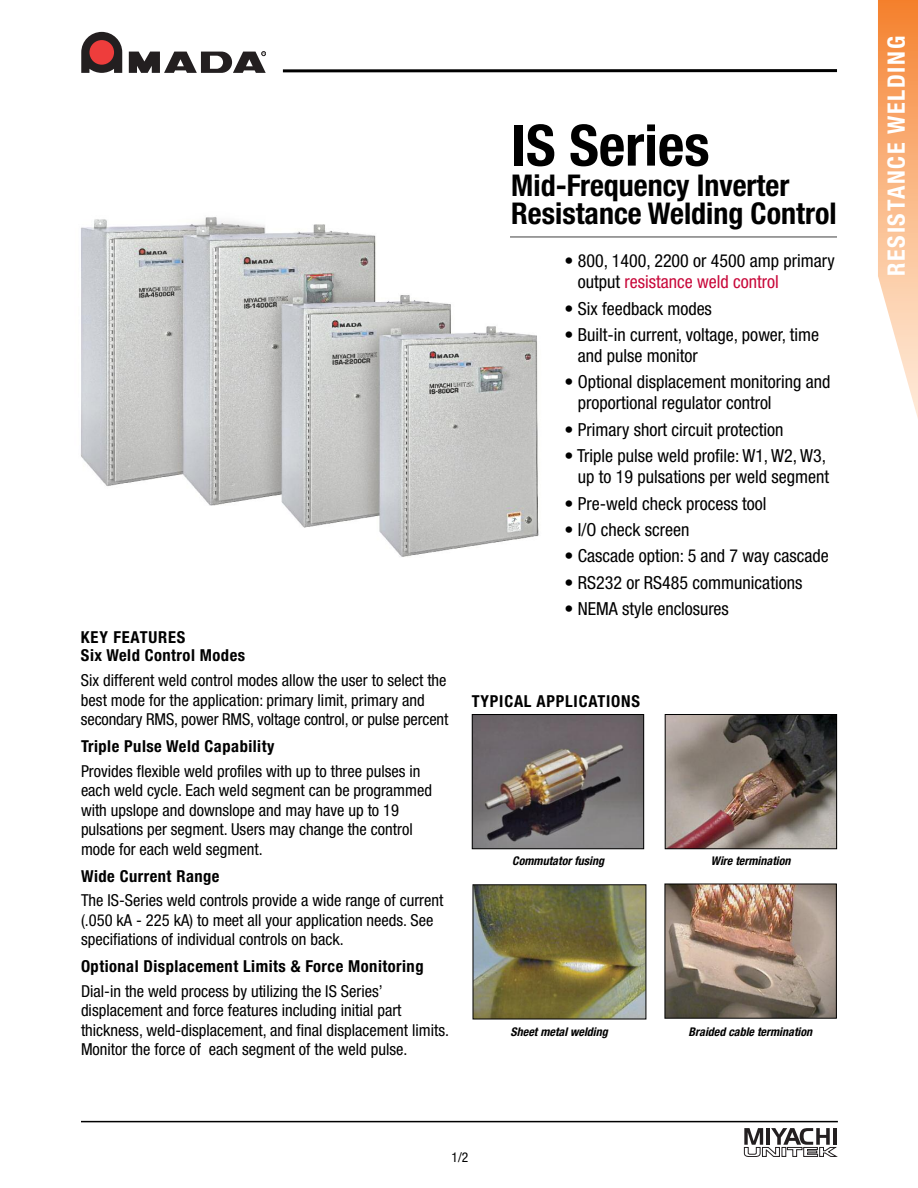
<style>
.page{position:relative;width:918px;height:1188px;background:#fff}
.page>*{position:absolute;margin:0;border:0;box-sizing:border-box;transform-origin:0 0}
.t1{font:700 condensed 57px "Helvetica Neue";color:#000}
.t2{font:700 condensed 30px/28.5px "Helvetica Neue";color:#000}
.t3{font:700 condensed 24px "Helvetica Neue";letter-spacing:.07em;color:#fff}
.t4{font:condensed 18px/21px "Helvetica Neue";color:#000}
.t5{font:condensed 16.5px/19.5px "Helvetica Neue";color:#000}
.t6{font:700 condensed 16.5px/18px "Helvetica Neue";letter-spacing:.03em;color:#000}
.t7{font:700 condensed 16.5px "Helvetica Neue";letter-spacing:.05em;color:#000}
.t8{font:condensed 13.5px "Helvetica Neue";color:#000}
.t9{font:italic 700 condensed 12px "Helvetica Neue";color:#000}
.s1{color:#c8083a}
</style>
<div class="page">
<img style="left:81px;top:217px;width:458px;height:340px">
<svg style="left:81px;top:32px;width:41px;height:41px;background:#794445"></svg>
<svg style="left:129px;top:51px;width:137px;height:22px"></svg>
<hr style="left:81px;top:1121px;width:757px;height:1px;background:#000">
<svg style="left:744px;top:1128px;width:94px;height:29px"></svg>
<hr style="left:833px;top:1128px;width:3px;height:17px;background:#231f20">
<img style="left:878px;top:0;width:40px;height:418px">
<hr style="left:283px;top:69px;width:554px;height:3px;background:#000">
<hr style="left:510px;top:236px;width:327px;height:2px;background:#808080">
<img style="left:667px;top:716px;width:168px;height:131px">
<div style="left:665px;top:714px;width:172px;height:135px;border:1px solid #000"></div>
<img style="left:474px;top:716px;width:168px;height:131px">
<div style="left:472px;top:714px;width:172px;height:135px;border:1px solid #000"></div>
<img style="left:667px;top:886px;width:168px;height:131px">
<div style="left:665px;top:884px;width:172px;height:135px;border:1px solid #000"></div>
<img style="left:475px;top:886px;width:169px;height:131px">
<p class="t6" style="left:81px;top:630px;width:166px">KEY FEATURES<br>Six Weld Control Modes</p>
<p class="t5" style="left:81px;top:672px;width:369px">Six different weld control modes allow the user to select the best mode for the application: primary limit, primary and secondary RMS, power RMS, voltage control, or pulse percent</p>
<p class="t6" style="left:81px;top:739px;width:195px">Triple Pulse Weld Capability</p>
<p class="t5" style="left:81px;top:763px;width:353px">Provides flexible weld profiles with up to three pulses in each weld cycle. Each weld segment can be programmed with upslope and downslope and may have up to 19 pulsations per segment. Users may change the control mode for each weld segment.</p>
<p class="t6" style="left:81px;top:868px;width:140px">Wide Current Range</p>
<p class="t5" style="left:81px;top:892px;width:364px">The IS-Series weld controls provide a wide range of current (.050 kA - 225 kA) to meet all your application needs. See specifiations of individual controls on back.</p>
<p class="t6" style="left:81px;top:959px;width:344px">Optional Displacement Limits &amp; Force Monitoring</p>
<p class="t5" style="left:81px;top:983px;width:370px">Dial-in the weld process by utilizing the IS Series’ displacement and force features including initial part thickness, weld-displacement, and final displacement limits.<br>Monitor the force of each segment of the weld pulse.</p>
<h1 class="t1" style="left:511px;top:125px;width:200px">IS Series</h1>
<h2 class="t2" style="left:511px;top:173px;width:327px">Mid-Frequency Inverter<br>Resistance Welding Control</h2>
<p class="t4" style="left:578px;top:252px;width:258px;text-indent:-13px">• 800, 1400, 2200 or 4500 amp primary output <span class="s1">resistance weld control</span></p>
<p class="t4" style="left:564px;top:299px;width:149px">• Six feedback modes</p>
<p class="t4" style="left:578px;top:326px;width:243px;text-indent:-14px">• Built-in current, voltage, power, time and pulse monitor</p>
<p class="t4" style="left:578px;top:373px;width:254px;text-indent:-14px">• Optional displacement monitoring and proportional regulator control</p>
<p class="t4" style="left:564px;top:420px;width:221px">• Primary short circuit protection</p>
<p class="t4" style="left:564px;top:447px;width:266px;text-align:right">• Triple pulse weld profile: W1, W2, W3, up to 19 pulsations per weld segment</p>
<p class="t4" style="left:564px;top:494px;width:204px">• Pre-weld check process tool</p>
<p class="t4" style="left:564px;top:521px;width:126px">• I/O check screen</p>
<p class="t4" style="left:564px;top:547px;width:266px">• Cascade option: 5 and 7 way cascade</p>
<p class="t4" style="left:564px;top:573px;width:239px">• RS232 or RS485 communications</p>
<p class="t4" style="left:564px;top:600px;width:166px">• NEMA style enclosures</p>
<p class="t7" style="left:472px;top:695px;width:170px">TYPICAL APPLICATIONS</p>
<p class="t9" style="left:512px;top:857px;width:93px">Commutator fusing</p>
<p class="t9" style="left:711px;top:857px;width:81px">Wire termination</p>
<p class="t9" style="left:511px;top:1027px;width:99px">Sheet metal welding</p>
<p class="t9" style="left:689px;top:1027px;width:125px">Braided cable termination</p>
<p class="t8" style="left:452px;top:1153px;width:18px">1/2</p>
<h3 class="t3" style="left:888px;top:276px;width:241px;rotate:-90deg">RESISTANCE WELDING</h3>
</div>
